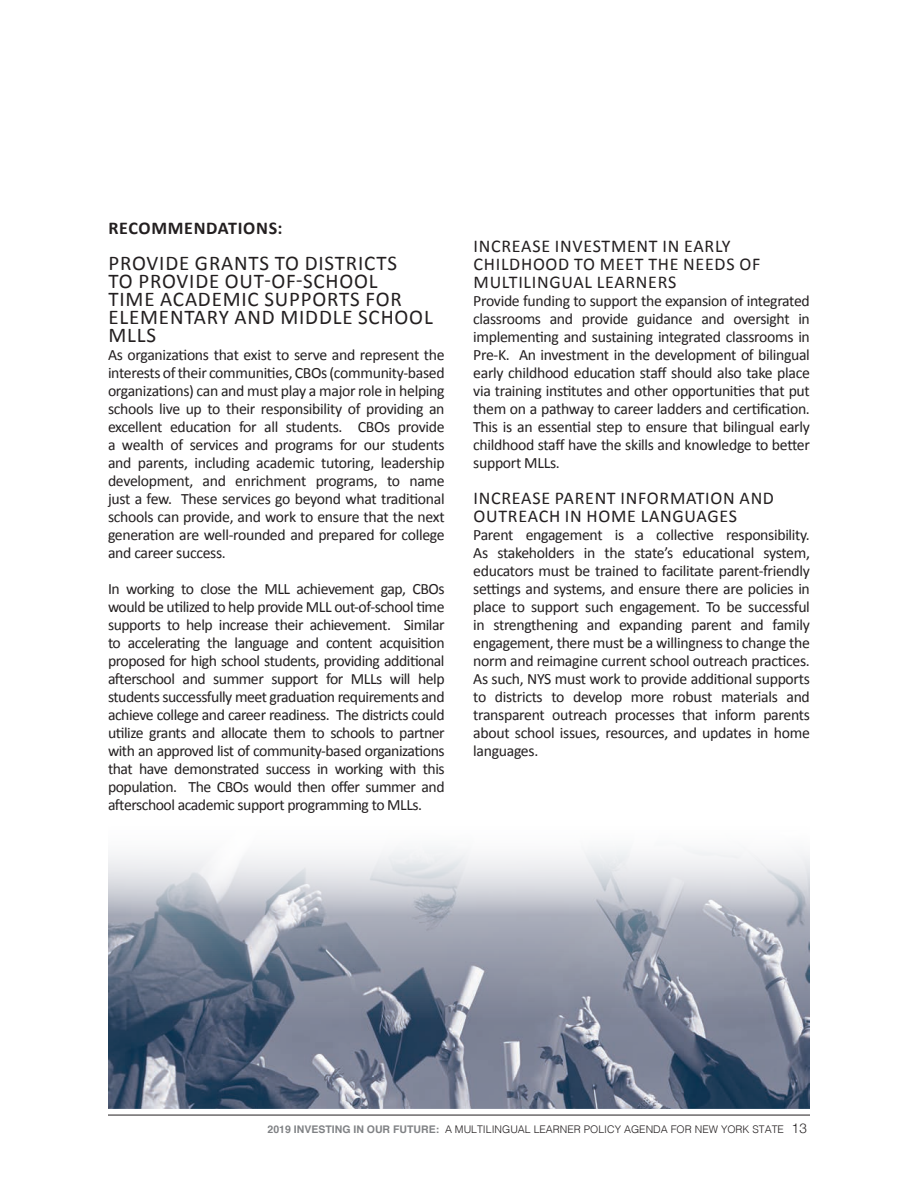
<style>
.page{position:relative;width:918px;height:1188px;background:#fff}
.page>*{position:absolute;margin:0;border:0;box-sizing:border-box;transform-origin:0 0}
.Entre_titulo{font:21px/18px "Calibri";letter-spacing:.04em;color:#231f20}
.Entre_titulo-2{font:18px/18px "Calibri";letter-spacing:.04em;color:#231f20}
.Entre_titulo-3{font:700 18px "Calibri";letter-spacing:.04em;color:#231f20}
.Cuerpo{font:15.75px/18px "Calibri";letter-spacing:-.02em;color:#231f20;text-align:justify}
.t1{font:300 10.5px "Helvetica";color:#231f20}
.s1{font-weight:700;color:#808285}
.s2{font-family:"Helvetica Neue";font-size:13.5px}
</style>
<div class="page">
<hr style="left:108px;top:1115px;width:702px;height:1px;background:#231f20">
<img style="left:108px;top:847px;width:702px;height:261px">
<p class="Entre_titulo-3" style="left:108px;top:217px;width:176px">RECOMMENDATIONS:</p>
<p class="Entre_titulo" style="left:108px;top:254px;width:326px">PROVIDE GRANTS TO DISTRICTS<br>TO PROVIDE OUT-OF-SCHOOL<br>TIME ACADEMIC SUPPORTS FOR<br>ELEMENTARY AND MIDDLE SCHOOL<br>MLLS</p>
<p class="Cuerpo" style="left:108px;top:346px;width:338px">As organizations that exist to serve and represent the interests of their communities, CBOs (community-based organizations) can and must play a major role in helping schools live up to their responsibility of providing an excellent education for all students. CBOs provide a wealth of services and programs for our students and parents, including academic tutoring, leadership development, and enrichment programs, to name just a few. These services go beyond what traditional schools can provide, and work to ensure that the next generation are well-rounded and prepared for college and career success.</p>
<p class="Cuerpo" style="left:108px;top:580px;width:338px">In working to close the MLL achievement gap, CBOs would be utilized to help provide MLL out-of-school time supports to help increase their achievement. Similar to accelerating the language and content acquisition proposed for high school students, providing additional afterschool and summer support for MLLs will help students successfully meet graduation requirements and achieve college and career readiness. The districts could utilize grants and allocate them to schools to partner with an approved list of community-based organizations that have demonstrated success in working with this population. The CBOs would then offer summer and afterschool academic support programming to MLLs.</p>
<p class="Entre_titulo-2" style="left:474px;top:237px;width:288px">INCREASE INVESTMENT IN EARLY<br>CHILDHOOD TO MEET THE NEEDS OF<br>MULTILINGUAL LEARNERS</p>
<p class="Cuerpo" style="left:473px;top:292px;width:338px">Provide funding to support the expansion of integrated classrooms and provide guidance and oversight in implementing and sustaining integrated classrooms in Pre-K. An investment in the development of bilingual early childhood education staff should also take place via training institutes and other opportunities that put them on a pathway to career ladders and certification.<br>This is an essential step to ensure that bilingual early childhood staff have the skills and knowledge to better support MLLs.</p>
<p class="Entre_titulo-2" style="left:474px;top:489px;width:302px">INCREASE PARENT INFORMATION AND<br>OUTREACH IN HOME LANGUAGES</p>
<p class="Cuerpo" style="left:473px;top:526px;width:338px">Parent engagement is a collective responsibility.<br>As stakeholders in the state’s educational system, educators must be trained to facilitate parent-friendly settings and systems, and ensure there are policies in place to support such engagement. To be successful in strengthening and expanding parent and family engagement, there must be a willingness to change the norm and reimagine current school outreach practices.<br>As such, NYS must work to provide additional supports to districts to develop more robust materials and transparent outreach processes that inform parents about school issues, resources, and updates in home languages.</p>
<p class="t1" style="left:268px;top:1120px;width:541px"><span class="s1">2019 INVESTING IN OUR FUTURE:</span> A MULTILINGUAL LEARNER POLICY AGENDA FOR NEW YORK STATE <span class="s2">13</span></p>
</div>
